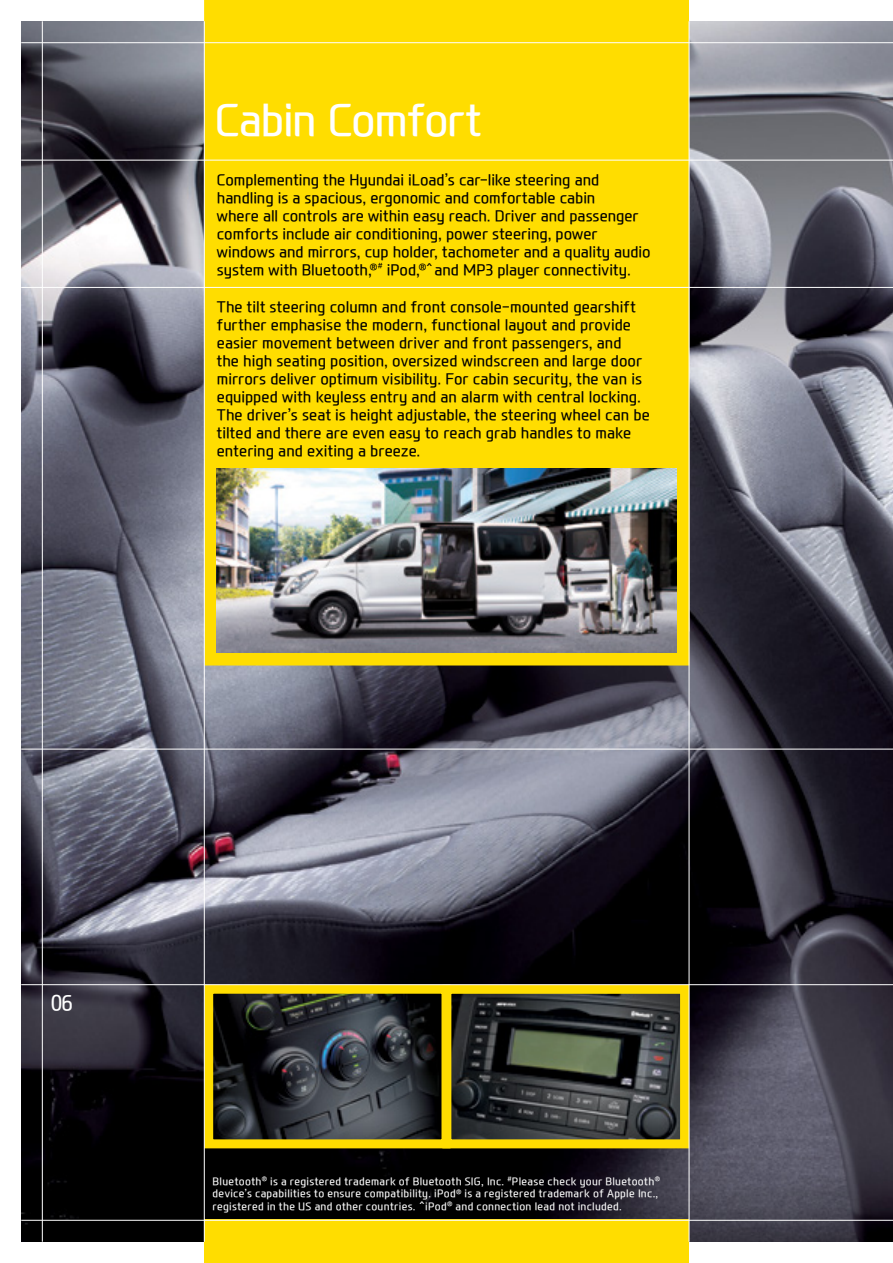
<style>
.page{position:relative;width:893px;height:1263px;background:#fff}
.page>*{position:absolute;margin:0;border:0;box-sizing:border-box;transform-origin:0 0}
.t1{font:500 43.5px "Modern H";letter-spacing:-.03em;color:#fff}
.t2{font:500 21px "Modern H";color:#fff}
.t3{font:500 15px/18px "Modern H";color:#000}
.t4{font:500 10.5px/12.6px "Modern H";letter-spacing:.025em;color:#fff}
.s1{font-size:12px}
</style>
<div class="page">
<img style="left:21px;top:21px;width:872px;height:1221px">
<img style="left:214px;top:995px;width:226px;height:143px">
<div style="left:204px;top:985px;width:246px;height:163px;border:9px solid #fd0"></div>
<img style="left:452px;top:995px;width:227px;height:143px">
<div style="left:442px;top:985px;width:247px;height:163px;border:9px solid #fd0"></div>
<div style="left:204px;top:0;width:485px;height:665px;background:#fd0"></div>
<div style="left:204px;top:1220px;width:485px;height:43px;background:#fd0"></div>
<img style="left:217px;top:468px;width:459px;height:185px">
<hr style="left:21px;top:160px;width:872px;height:1px;background:#fff">
<hr style="left:204px;top:21px;width:1px;height:1221px;background:#fff">
<hr style="left:21px;top:287px;width:872px;height:1px;background:#fff">
<hr style="left:21px;top:749px;width:872px;height:1px;background:#fff">
<hr style="left:21px;top:984px;width:872px;height:1px;background:#fff">
<hr style="left:21px;top:1220px;width:872px;height:1px;background:#fff">
<hr style="left:42px;top:21px;width:1px;height:1221px;background:#fff">
<hr style="left:21px;top:42px;width:872px;height:1px;background:#fff">
<hr style="left:689px;top:21px;width:1px;height:1221px;background:#fff">
<h1 class="t1" style="left:215px;top:93px;width:268px">Cabin Comfort</h1>
<p class="t3" style="left:217px;top:170px;width:435px">Complementing the Hyundai iLoad’s car-like steering and handling is a spacious, ergonomic and comfortable cabin<br>where all controls are within easy reach. Driver and passenger comforts include air conditioning, power steering, power windows and mirrors, cup holder, tachometer and a quality audio system with Bluetooth,<sup>®</sup><sup>#</sup> iPod,<sup>®</sup><span class="s1">^</span> and MP3 player connectivity.</p>
<p class="t3" style="left:217px;top:297px;width:435px">The tilt steering column and front console-mounted gearshift further emphasise the modern, functional layout and provide easier movement between driver and front passengers, and<br>the high seating position, oversized windscreen and large door mirrors deliver optimum visibility. For cabin security, the van is equipped with keyless entry and an alarm with central locking.<br>The driver’s seat is height adjustable, the steering wheel can be tilted and there are even easy to reach grab handles to make entering and exiting a breeze.</p>
<h2 class="t2" style="left:51px;top:990px;width:23px">06</h2>
<p class="t4" style="left:213px;top:1175px;width:449px">Bluetooth<sup>®</sup> is a registered trademark of Bluetooth SIG, Inc. <sup>#</sup>Please check your Bluetooth<sup>® </sup>device’s capabilities to ensure compatibility. iPod<sup>®</sup> is a registered trademark of Apple Inc., registered in the US and other countries. ^iPod<sup>®</sup> and connection lead not included.</p>
</div>
